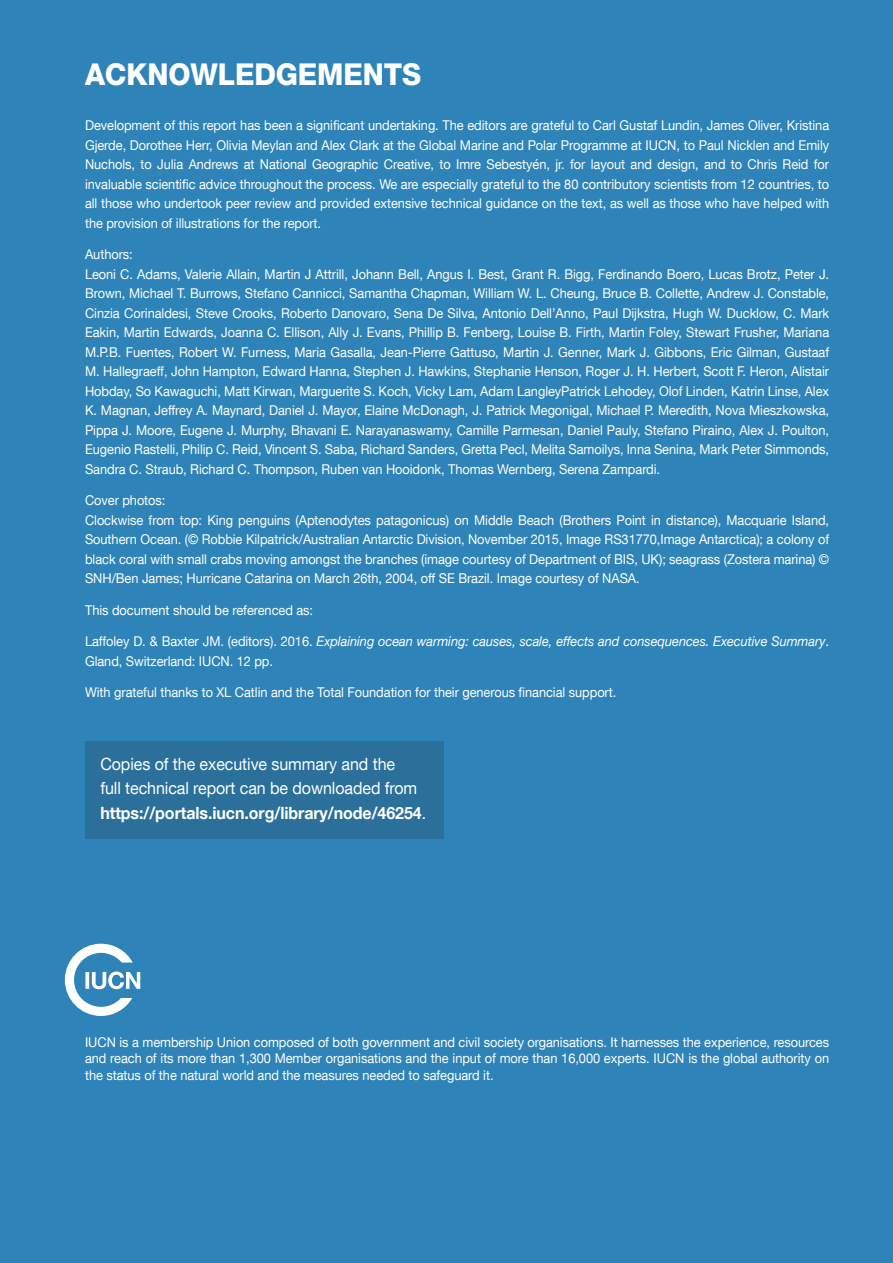
<style>
.page{position:relative;width:893px;height:1263px;background:#2e84b8}
.page>*{position:absolute;margin:0;border:0;box-sizing:border-box;transform-origin:0 0}
.t1{font:800 30px "Helvetica Neue LT Com";color:#fff;scale:.95 1}
.t2{font:16.8px/24.3px "Helvetica Neue LT Com";letter-spacing:-.005em;color:#fff;scale:.95 1}
.t3{font:13.5px/19.5px "Helvetica Neue LT Com";letter-spacing:-.005em;color:#fff;text-align:justify;scale:.95 1}
.t4{font:italic 13.5px/19.5px "Helvetica Neue LT Com";letter-spacing:-.005em;color:#fff;scale:.95 1}
.s1{font-style:normal}
.s2{font-weight:700}
</style>
<div class="page">
<svg style="left:65px;top:944px;width:75px;height:72px"></svg>
<div style="left:85px;top:741px;width:359px;height:97px;background:#2a709a"></div>
<h1 class="t1" style="left:85px;top:57px;width:89px">ACKNOWLEDGEMENT</h1>
<h1 class="t1" style="left:402px;top:57px;width:22px">S</h1>
<p class="t3" style="left:85px;top:115px;width:785px">Development of this report has been a significant undertaking. The editors are grateful to Carl Gustaf Lundin, James Oliver, Kristina Gjerde, Dorothee Herr, Olivia Meylan and Alex Clark at the Global Marine and Polar Programme at IUCN, to Paul Nicklen and Emily Nuchols, to Julia Andrews at National Geographic Creative, to Imre Sebestyén, jr. for layout and design, and to Chris Reid for invaluable scientific advice throughout the process. We are especially grateful to the 80 contributory scientists from 12 countries, to all those who undertook peer review and provided extensive technical guidance on the text, as well as those who have helped with the provision of illustrations for the report.</p>
<p class="t3" style="left:85px;top:244px;width:785px;text-align:left">Authors:<br>Leoni C. Adams, Valerie Allain, Martin J Attrill, Johann Bell, Angus I. Best, Grant R. Bigg, Ferdinando Boero, Lucas Brotz, Peter J.<br>Brown, Michael T. Burrows, Stefano Cannicci, Samantha Chapman, William W. L. Cheung, Bruce B. Collette, Andrew J. Constable, Cinzia Corinaldesi, Steve Crooks, Roberto Danovaro, Sena De Silva, Antonio Dell’Anno, Paul Dijkstra, Hugh W. Ducklow, C. Mark Eakin, Martin Edwards, Joanna C. Ellison, Ally J. Evans, Phillip B. Fenberg, Louise B. Firth, Martin Foley, Stewart Frusher, Mariana M.P.B. Fuentes, Robert W. Furness, Maria Gasalla, Jean-Pierre Gattuso, Martin J. Genner, Mark J. Gibbons, Eric Gilman, Gustaaf M. Hallegraeff, John Hampton, Edward Hanna, Stephen J. Hawkins, Stephanie Henson, Roger J. H. Herbert, Scott F. Heron, Alistair Hobday, So Kawaguchi, Matt Kirwan, Marguerite S. Koch, Vicky Lam, Adam LangleyPatrick Lehodey, Olof Linden, Katrin Linse, Alex K. Magnan, Jeffrey A. Maynard, Daniel J. Mayor, Elaine McDonagh, J. Patrick Megonigal, Michael P. Meredith, Nova Mieszkowska, Pippa J. Moore, Eugene J. Murphy, Bhavani E. Narayanaswamy, Camille Parmesan, Daniel Pauly, Stefano Piraino, Alex J. Poulton, Eugenio Rastelli, Philip C. Reid, Vincent S. Saba, Richard Sanders, Gretta Pecl, Melita Samoilys, Inna Senina, Mark Peter Simmonds, Sandra C. Straub, Richard C. Thompson, Ruben van Hooidonk, Thomas Wernberg, Serena Zampardi.</p>
<p class="t3" style="left:85px;top:490px;width:785px;text-align:left">Cover photos:<br>Clockwise from top: King penguins (Aptenodytes patagonicus) on Middle Beach (Brothers Point in distance), Macquarie Island, Southern Ocean. (© Robbie Kilpatrick/Australian Antarctic Division, November 2015, Image RS31770,Image Antarctica); a colony of black coral with small crabs moving amongst the branches (image courtesy of Department of BIS, UK); seagrass (Zostera marina) © SNH/Ben James; Hurricane Catarina on March 26th, 2004, off SE Brazil. Image courtesy of NASA.</p>
<p class="t3" style="left:85px;top:600px;width:242px">This document should be referenced as:</p>
<p class="t4" style="left:85px;top:631px;width:785px"><span class="s1">Laffoley D. &amp; Baxter JM. (editors). 2016.</span> Explaining ocean warming: causes, scale, effects and consequences. Executive Summary<span class="s1">.<br>Gland, Switzerland: IUCN. 12 pp.</span></p>
<p class="t3" style="left:85px;top:682px;width:561px">With grateful thanks to XL Catlin and the Total Foundation for their generous financial support.</p>
<p class="t2" style="left:100px;top:751px;width:344px">Copies of the executive summary and the<br>full technical report can be downloaded from <span class="s2">https://portals.iucn.org/library/node/46254</span>.</p>
<p class="t3" style="left:85px;top:1033px;width:785px;line-height:16.5px">IUCN is a membership Union composed of both government and civil society organisations. It harnesses the experience, resources and reach of its more than 1,300 Member organisations and the input of more than 16,000 experts. IUCN is the global authority on the status of the natural world and the measures needed to safeguard it.</p>
</div>
